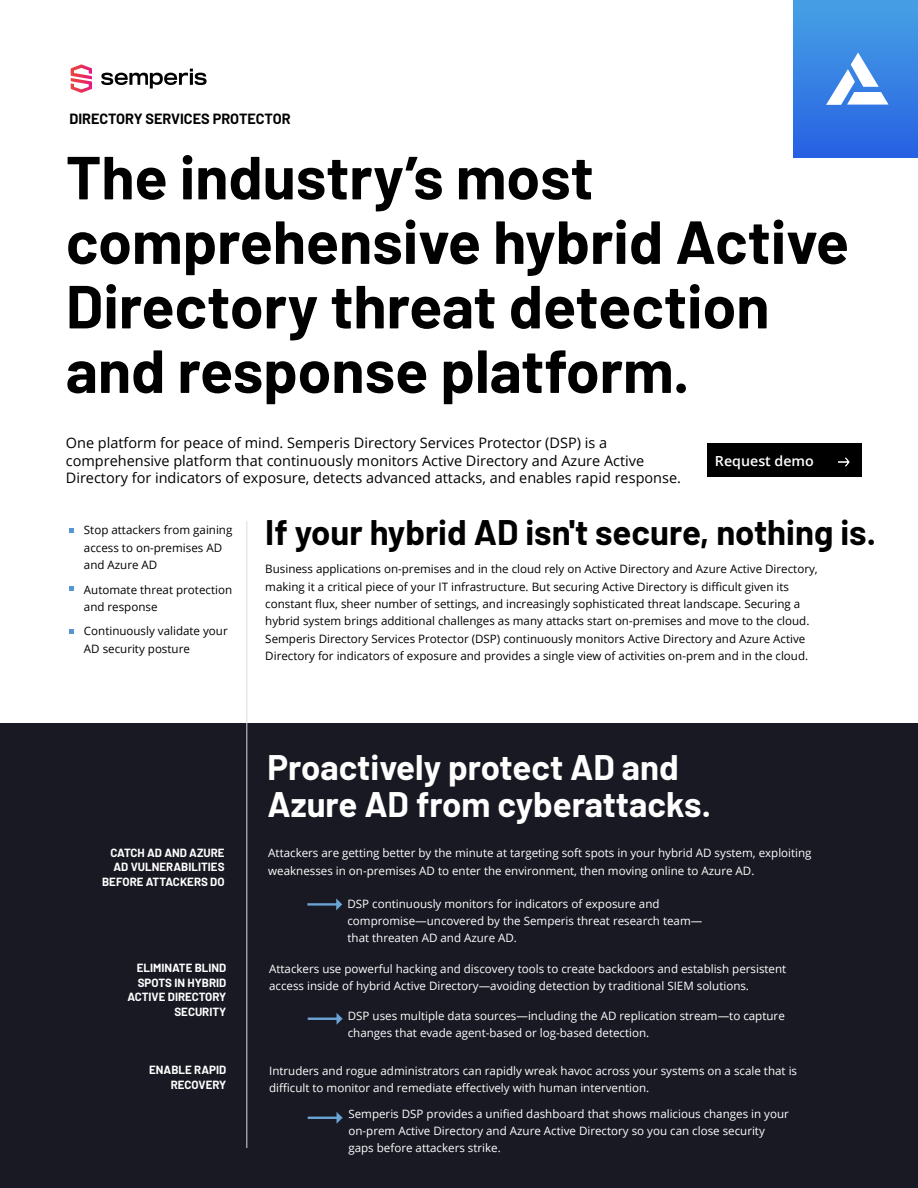
<style>
.page{position:relative;width:918px;height:1188px;background:#fff}
.page>*{position:absolute;margin:0;border:0;box-sizing:border-box;transform-origin:0 0}
.t1{font:700 60.75px/64.5px "Barlow";color:#000}
.t2{font:700 34.65px/37.7px "Barlow";color:#fff}
.t3{font:700 34.65px "Barlow";color:#000}
.t4{font:14.4px/17.4px "Open Sans";color:#000}
.t5{font:700 14.4px "Barlow";color:#000}
.t6{font:600 13.95px "Open Sans";color:#fff}
.t7{font:11.55px/17.4px "Open Sans";color:#fff}
.t8{font:11.55px/17.4px "Open Sans";color:#000}
.t9{font:700 11.55px/14.4px "Barlow";color:#fff;text-align:right}
</style>
<div class="page">
<div style="left:0;top:724px;width:918px;height:464px;background:#181923"></div>
<svg style="left:307px;top:898px;width:35px;height:12px"></svg>
<div style="left:793px;top:0;width:125px;height:157px;background:linear-gradient(to bottom,#47a2e4,#2761e3)"></div>
<svg style="left:69px;top:587px;width:5px;height:4px"></svg>
<svg style="left:69px;top:630px;width:5px;height:4px"></svg>
<svg style="left:69px;top:529px;width:5px;height:4px"></svg>
<svg style="left:71px;top:64px;width:21px;height:29px"></svg>
<svg style="left:101px;top:69px;width:106px;height:20px"></svg>
<hr style="left:246px;top:521px;width:1px;height:627px;background:#ddd">
<svg style="left:826px;top:52px;width:63px;height:53px"></svg>
<svg style="left:308px;top:1013px;width:35px;height:12px"></svg>
<svg style="left:308px;top:1112px;width:35px;height:12px"></svg>
<div style="left:707px;top:443px;width:155px;height:33px;background:#000"></div>
<svg style="left:838px;top:457px;width:12px;height:10px"></svg>
<p class="t5" style="left:69px;top:108px;width:223px">DIRECTORY SERVICES PROTECTOR</p>
<h1 class="t1" style="left:66px;top:141px;width:785px">The industry’s most comprehensive hybrid Active<br>Directory threat detection and response platform.</h1>
<p class="t4" style="left:66px;top:434px;width:617px">One platform for peace of mind. Semperis Directory Services Protector (DSP) is a comprehensive platform that continuously monitors Active Directory and Azure Active<br>Directory for indicators of exposure, detects advanced attacks, and enables rapid response.</p>
<p class="t6" style="left:715px;top:451px;width:100px">Request demo</p>
<p class="t8" style="left:84px;top:521px;width:150px">Stop attackers from gaining access to on-premises AD and Azure AD</p>
<p class="t8" style="left:84px;top:580px;width:150px">Automate threat protection and response</p>
<p class="t8" style="left:84px;top:622px;width:145px">Continuously validate your<br>AD security posture</p>
<h2 class="t3" style="left:265px;top:507px;width:612px">If your hybrid AD isn't secure, nothing is.</h2>
<p class="t8" style="left:265px;top:560px;width:554px">Business applications on-premises and in the cloud rely on Active Directory and Azure Active Directory, making it a critical piece of your IT infrastructure. But securing Active Directory is difficult given its constant flux, sheer number of settings, and increasingly sophisticated threat landscape. Securing a hybrid system brings additional challenges as many attacks start on-premises and move to the cloud.<br>Semperis Directory Services Protector (DSP) continuously monitors Active Directory and Azure Active Directory for indicators of exposure and provides a single view of activities on-prem and in the cloud.</p>
<p class="t9" style="left:102px;top:844px;width:124px">CATCH AD AND AZURE<br>AD VULNERABILITIES<br>BEFORE ATTACKERS DO</p>
<p class="t9" style="left:127px;top:960px;width:101px">ELIMINATE BLIND<br>SPOTS IN HYBRID<br>ACTIVE DIRECTORY<br>SECURITY</p>
<p class="t9" style="left:149px;top:1062px;width:79px">ENABLE RAPID<br>RECOVERY</p>
<h2 class="t2" style="left:267px;top:746px;width:445px">Proactively protect AD and<br>Azure AD from cyberattacks.</h2>
<p class="t7" style="left:268px;top:844px;width:545px">Attackers are getting better by the minute at targeting soft spots in your hybrid AD system, exploiting weaknesses in on-premises AD to enter the environment, then moving online to Azure AD.</p>
<p class="t7" style="left:347px;top:895px;width:356px">DSP continuously monitors for indicators of exposure and compromise—uncovered by the Semperis threat research team— that threaten AD and Azure AD.</p>
<p class="t7" style="left:269px;top:960px;width:519px">Attackers use powerful hacking and discovery tools to create backdoors and establish persistent access inside of hybrid Active Directory—avoiding detection by traditional SIEM solutions.</p>
<p class="t7" style="left:348px;top:1007px;width:439px">DSP uses multiple data sources—including the AD replication stream—to capture changes that evade agent-based or log-based detection.</p>
<p class="t7" style="left:269px;top:1062px;width:530px">Intruders and rogue administrators can rapidly wreak havoc across your systems on a scale that is difficult to monitor and remediate effectively with human intervention.</p>
<p class="t7" style="left:348px;top:1104px;width:442px">Semperis DSP provides a unified dashboard that shows malicious changes in your on-prem Active Directory and Azure Active Directory so you can close security gaps before attackers strike.</p>
</div>
